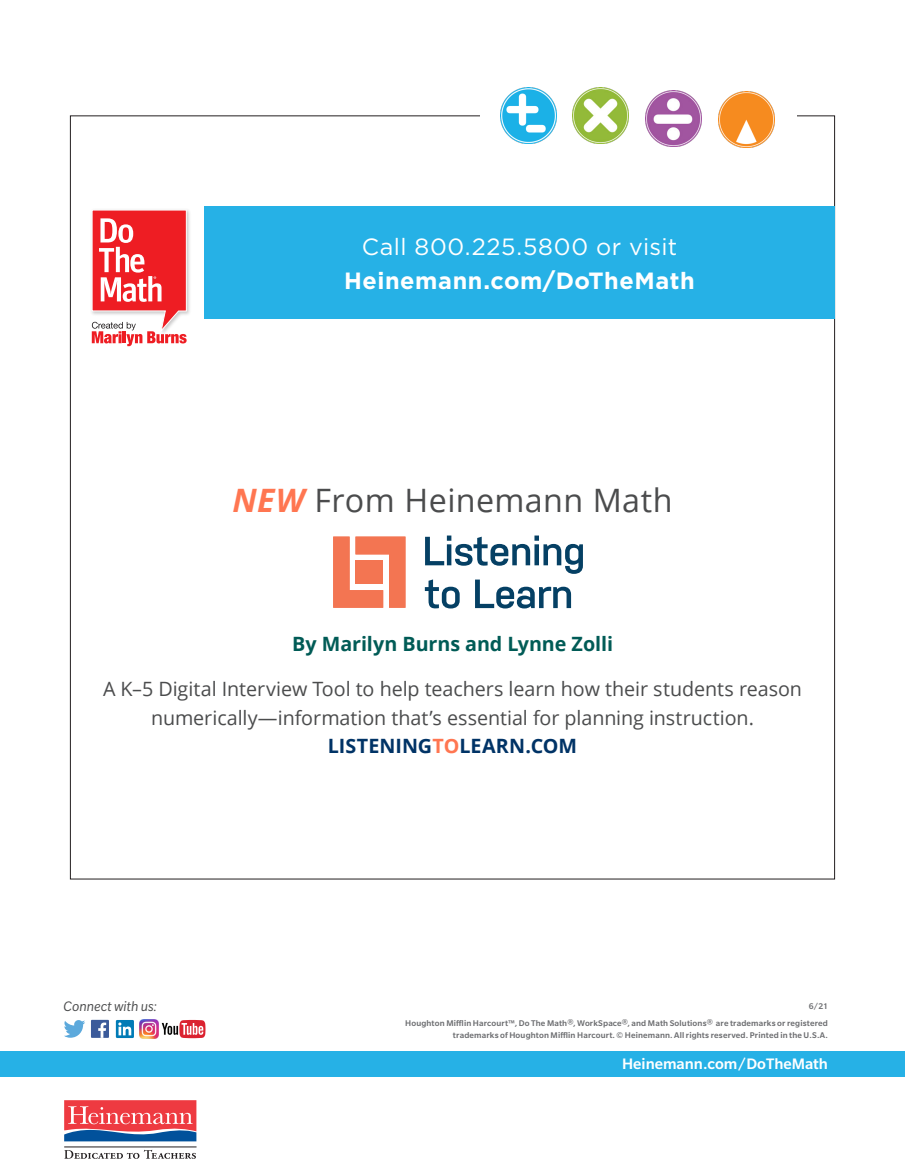
<style>
.page{position:relative;width:905px;height:1175px;background:#fff}
.page>*{position:absolute;margin:0;border:0;box-sizing:border-box;transform-origin:0 0}
.t1{font:32.25px "Open Sans";letter-spacing:.015em;color:#4b4c4d}
.t2{font:23.55px "Gotham";letter-spacing:.025em;color:#fff}
.t3{font:700 23.55px "Gotham";letter-spacing:.025em;color:#fff}
.t4{font:19.65px/28.7px "Open Sans";letter-spacing:-.005em;color:#4b4c4d;text-align:center}
.t5{font:700 19.65px "Open Sans";letter-spacing:-.005em;color:#005b56}
.t6{font:700 19.65px "Open Sans";color:#036}
.URL___Phone{font:500 16.5px "Slate Pro";color:#fff}
.copyright{font:italic 15px "Slate Pro";color:#4b4c4d}
.t7{font:500 9px/12px "Slate Pro";letter-spacing:.015em;color:#6c6d70;text-align:right}
.s1{font-weight:700;font-style:italic;color:#ff7651}
.s2{color:#ff7651}
</style>
<div class="page">
<div style="left:0;top:1050px;width:904px;height:26px;background:#26b1e6"></div>
<svg style="left:64px;top:1020px;width:21px;height:17px"></svg>
<div style="left:91px;top:1019px;width:18px;height:18px;background:#3b5a9a"></div>
<svg style="left:98px;top:1022px;width:8px;height:15px"></svg>
<svg style="left:116px;top:1020px;width:18px;height:18px"></svg>
<svg style="left:118px;top:1022px;width:13px;height:13px"></svg>
<img style="left:139px;top:1019px;width:19px;height:19px">
<svg style="left:162px;top:1020px;width:43px;height:18px"></svg>
<svg style="left:64px;top:1100px;width:132px;height:41px;background:#bc5c71"></svg>
<hr style="left:64px;top:1146px;width:132px;height:1px;background:#231f20">
<svg style="left:64px;top:1149px;width:132px;height:9px"></svg>
<div style="left:204px;top:207px;width:630px;height:112px;background:#26b1e6"></div>
<img style="left:187px;top:210px;width:3px;height:105px">
<svg style="left:91px;top:210px;width:96px;height:136px"></svg>
<svg style="left:333px;top:536px;width:72px;height:72px"></svg>
<div style="left:355px;top:560px;width:28px;height:24px;background:#f37552"></div>
<svg style="left:425px;top:535px;width:158px;height:73px"></svg>
<img style="left:500px;top:88px;width:56px;height:56px">
<img style="left:572px;top:88px;width:57px;height:56px">
<img style="left:645px;top:91px;width:56px;height:56px">
<img style="left:718px;top:92px;width:56px;height:56px">
<p class="t2" style="left:362px;top:234px;width:317px">Call 800.225.5800 or visit</p>
<p class="t3" style="left:344px;top:267px;width:352px">Heinemann.com/DoTheMath</p>
<p class="t1" style="left:232px;top:478px;width:442px"><span class="s1">NEW</span> From Heinemann Math</p>
<p class="t5" style="left:292px;top:630px;width:322px">By Marilyn Burns and Lynne Zolli</p>
<p class="t4" style="left:103px;top:674px;width:700px">A K–5 Digital Interview Tool to help teachers learn how their students reason numerically―information that’s essential for planning instruction.</p>
<p class="t6" style="left:328px;top:732px;width:251px">LISTENING<span class="s2">TO</span>LEARN.COM</p>
<p class="copyright" style="left:63px;top:998px;width:95px">Connect with us:</p>
<p class="t7" style="left:808px;top:999px;width:21px">6/21</p>
<p class="t7" style="left:405px;top:1016px;width:424px">Houghton Mifflin Harcourt™, Do The Math®, WorkSpace®, and Math Solutions® are trademarks or registered trademarks of Houghton Mifflin Harcourt. © Heinemann. All rights reserved. Printed in the U.S.A.</p>
<p class="URL___Phone" style="left:622px;top:1054px;width:207px">Heinemann.com/DoTheMath</p>
</div>
